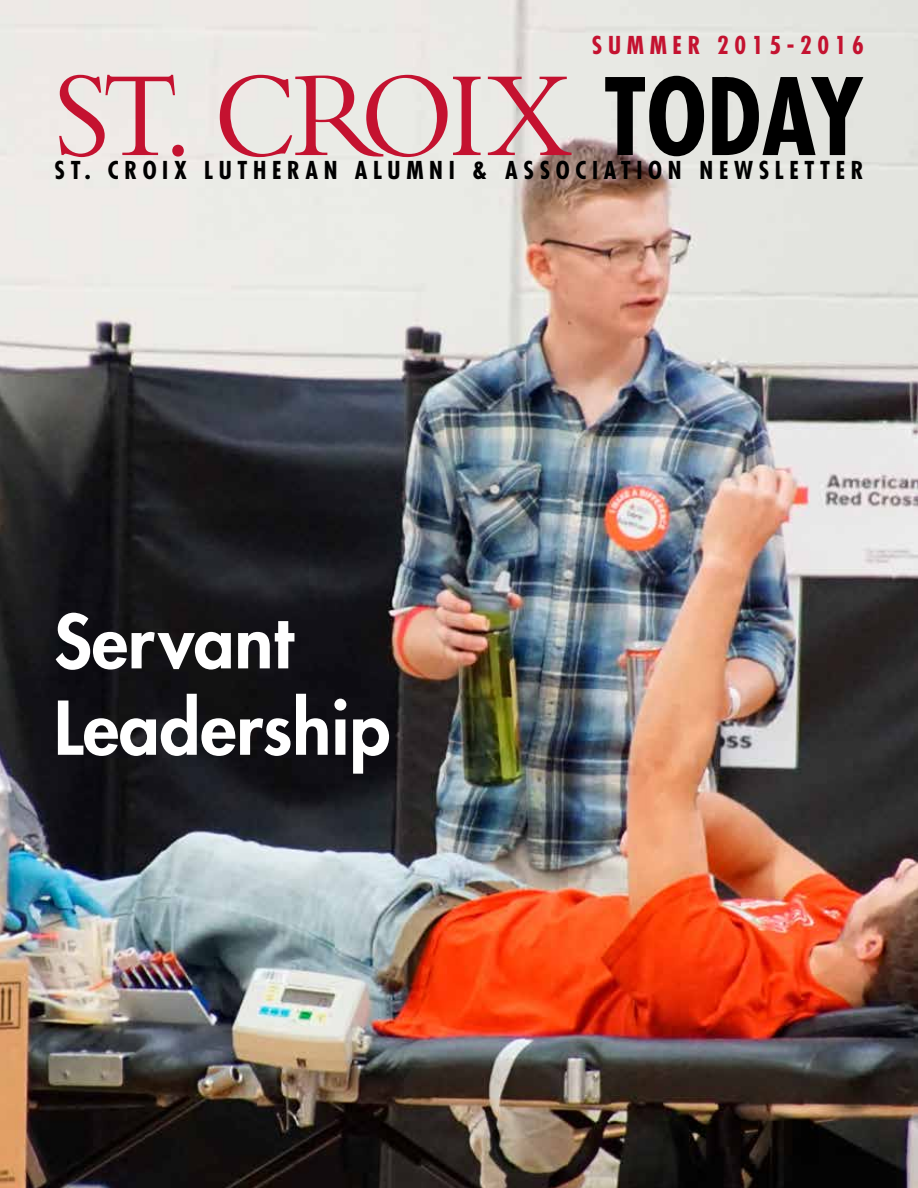
<style>
.page{position:relative;width:918px;height:1188px;background:#fff}
.page>*{position:absolute;margin:0;border:0;box-sizing:border-box;transform-origin:0 0}
.t1{font:126px "Bembo";letter-spacing:-.05em;color:#c41230;scale:.9 1}
.t2{font:700 condensed 103.5px "Futura LT";color:#000}
.t3{font:800 72px/86.4px "Futura LT";color:#fff}
.t4{font:700 condensed 24px "Futura LT";letter-spacing:.235em;color:#000}
.t5{font:700 condensed 24px "Futura LT";letter-spacing:.235em;color:#c41230}
</style>
<div class="page">
<img style="left:0;top:0;width:918px;height:1188px">
<p class="t5" style="left:592px;top:31px;width:274px">SUMMER 2015-2016</p>
<h2 class="t2" style="left:604px;top:53px;width:262px">TODAY</h2>
<h1 class="t1" style="left:54px;top:42px;width:577px">ST. CROIX</h1>
<p class="t4" style="left:55px;top:156px;width:810px">ST. CROIX LUTHERAN ALUMNI &amp; ASSOCIATION NEWSLETTER</p>
<h3 class="t3" style="left:54px;top:597px;width:338px">Servant<br>Leadership</h3>
</div>
